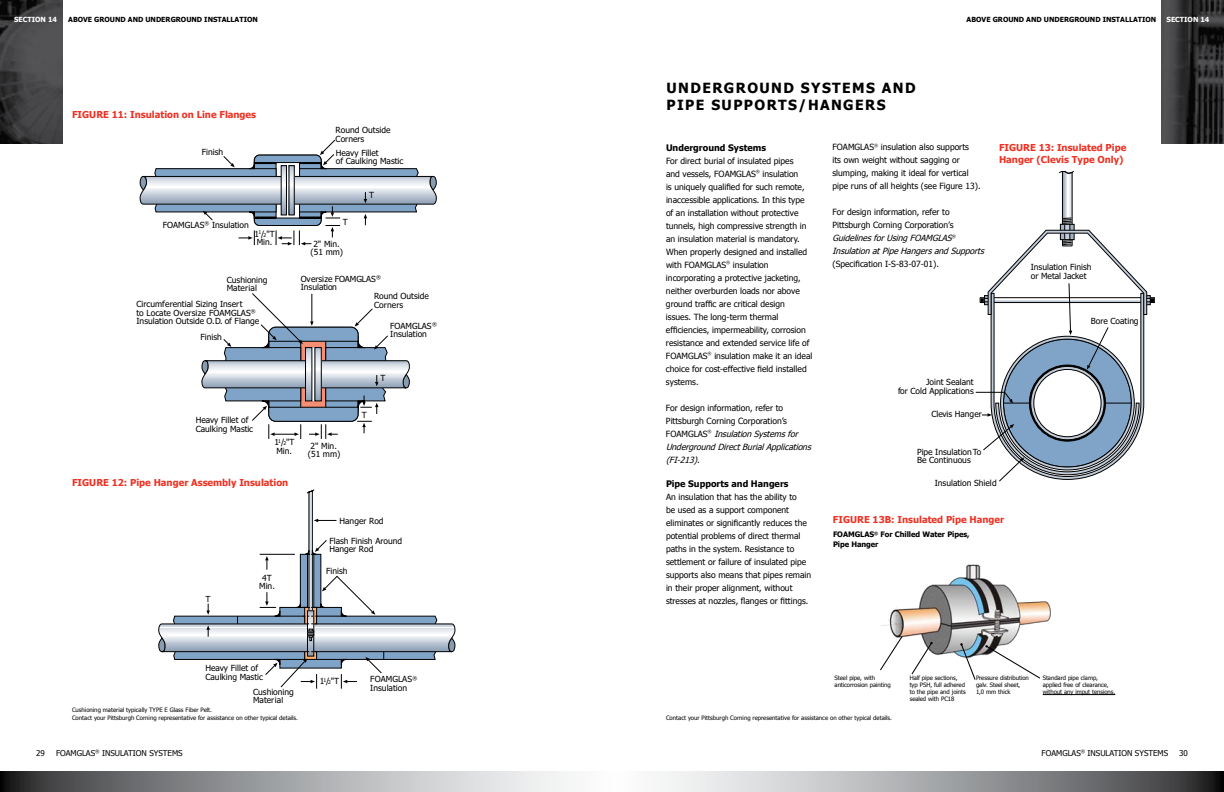
<style>
.page{position:relative;width:1224px;height:792px;background:#fff}
.page>*{position:absolute;margin:0;border:0;box-sizing:border-box;transform-origin:0 0}
.t1{font:700 14px/16.8px "Tahoma";letter-spacing:.1em;color:#000}
.t2{font:700 9.5px/11.4px "Tahoma";color:#ee3224}
.t3{font:700 9px "Tahoma";color:#000}
.t4{font:8.5px/13px "Tahoma";color:#000}
.t5{font:italic 8.5px/13px "Tahoma";color:#000}
.t6{font:8.4px/8.4px "Tahoma";color:#000}
.t7{font:8.4px "Helvetica";color:#000}
.t8{font:8px "Tahoma";color:#000}
.t9{font:700 7.5px/10px "Tahoma";letter-spacing:-.01em;color:#000}
.t10{font:700 7px "Tahoma";color:#000}
.t11{font:700 7px "Tahoma";color:#fff}
.t12{font:6px/7px "Tahoma";letter-spacing:-.01em;color:#000}
.s1{font-size:5.2px}
.s2{font-family:"Helvetica"}
.s3{font-style:italic}
.s4{font-style:normal}
</style>
<div class="page">
<svg style="left:0;top:771px;width:569px;height:21px;background:#9b9c9e"></svg>
<img style="left:0;top:0;width:63px;height:144px">
<svg style="left:661px;top:771px;width:563px;height:21px;background:#9b9c9e"></svg>
<img style="left:1162px;top:0;width:62px;height:144px">
<div style="left:980px;top:297px;width:175px;height:6px;border:1px solid #000"></div>
<svg style="left:975px;top:171px;width:179px;height:311px"></svg>
<hr style="left:1004px;top:403px;width:127px;height:1px;background:#000">
<svg style="left:1031px;top:366px;width:73px;height:74px"></svg>
<div style="left:1031px;top:366px;width:73px;height:74px;border:1px solid #000;border-radius:50%"></div>
<div style="left:1034px;top:369px;width:67px;height:68px;background:#fff;border-radius:50%"></div>
<div style="left:1034px;top:369px;width:67px;height:68px;border:1px solid #000;border-radius:50%"></div>
<svg style="left:159px;top:490px;width:296px;height:199px"></svg>
<svg style="left:201px;top:293px;width:209px;height:146px"></svg>
<svg style="left:140px;top:139px;width:297px;height:106px"></svg>
<img style="left:881px;top:563px;width:170px;height:132px">
<div style="left:835px;top:675px;width:64px;height:21px;background:#fff"></div>
<div style="left:910px;top:675px;width:58px;height:38px;background:#fff"></div>
<div style="left:976px;top:675px;width:59px;height:38px;background:#fff"></div>
<div style="left:1043px;top:675px;width:73px;height:38px;background:#fff"></div>
<hr style="left:1043px;top:694px;width:72px;height:1px;background:#000">
<svg style="left:880px;top:636px;width:23px;height:35px"></svg>
<svg style="left:911px;top:642px;width:22px;height:33px"></svg>
<svg style="left:960px;top:643px;width:16px;height:37px"></svg>
<svg style="left:985px;top:645px;width:56px;height:34px"></svg>
<p class="t11" style="left:14px;top:15px;width:44px">SECTION 14</p>
<p class="t10" style="left:68px;top:15px;width:191px">ABOVE GROUND AND UNDERGROUND INSTALLATION</p>
<p class="t2" style="left:72px;top:108px;width:186px">FIGURE 11: Insulation on Line Flanges</p>
<p class="t6" style="left:202px;top:148px;width:23px">Finish</p>
<p class="t6" style="left:163px;top:220px;width:88px">FOAMGLAS<sup>®</sup> Insulation</p>
<p class="t6" style="left:255px;top:229px;width:22px">1<sup>1</sup>/<span class="s1">2</span>"T<br>Min.</p>
<p class="t6" style="left:227px;top:275px;width:42px">Cushioning<br>Material</p>
<p class="t6" style="left:136px;top:300px;width:124px">Circumferential Sizing Insert<br>to Locate Oversize FOAMGLAS<sup>®<br></sup>Insulation Outside O.D. of Flange</p>
<p class="t6" style="left:200px;top:333px;width:23px">Finish</p>
<p class="t6" style="left:196px;top:416px;width:59px">Heavy Fillet of<br>Caulking Mastic</p>
<p class="t6" style="left:336px;top:126px;width:56px">Round Outside<br>Corners</p>
<p class="t6" style="left:336px;top:148px;width:69px">Heavy Fillet<br>of Caulking Mastic</p>
<p class="t6" style="left:343px;top:218px;width:6px">T</p>
<p class="t6" style="left:311px;top:239px;width:34px;text-align:center">2" Min. (51 mm)</p>
<p class="t6" style="left:369px;top:191px;width:6px">T</p>
<p class="t6" style="left:301px;top:274px;width:82px">Oversize FOAMGLAS<sup>®<br></sup>Insulation</p>
<p class="t6" style="left:374px;top:292px;width:56px">Round Outside<br>Corners</p>
<p class="t6" style="left:390px;top:321px;width:48px">FOAMGLAS<sup>®<br></sup>Insulation</p>
<p class="t6" style="left:362px;top:410px;width:6px">T</p>
<p class="t6" style="left:380px;top:374px;width:6px">T</p>
<p class="t6" style="left:274px;top:438px;width:22px">1<sup>1</sup>/<span class="s1">2</span>"T<br>Min.</p>
<p class="t6" style="left:308px;top:441px;width:34px;text-align:center">2" Min. (51 mm)</p>
<p class="t2" style="left:72px;top:476px;width:218px">FIGURE 12: Pipe Hanger Assembly Insulation</p>
<p class="t7" style="left:206px;top:594px;width:7px">T</p>
<p class="t6" style="left:259px;top:573px;width:17px;text-align:center">4T<br>Min.</p>
<p class="t6" style="left:339px;top:516px;width:46px">Hanger Rod</p>
<p class="t6" style="left:329px;top:536px;width:74px">Flash Finish Around<br>Hanger Rod</p>
<p class="t6" style="left:326px;top:566px;width:23px">Finish</p>
<p class="t8" style="left:36px;top:748px;width:10px">29</p>
<p class="t6" style="left:205px;top:664px;width:59px">Heavy Fillet of<br>Caulking Mastic</p>
<p class="t6" style="left:253px;top:687px;width:42px">Cushioning<br>Materia<span class="s2">l</span></p>
<p class="t12" style="left:72px;top:706px;width:228px;line-height:8px">Cushioning material typically TYPE E Glass Fiber Pelt.<br>Contact your Pittsburgh Corning representative for assistance on other typical details.</p>
<p class="t8" style="left:56px;top:748px;width:128px">FOAMGLAS<sup>®</sup> INSULATION SYSTEMS</p>
<p class="t6" style="left:320px;top:677px;width:21px">1<sup>1</sup>/<span class="s1">2</span>"T</p>
<p class="t6" style="left:370px;top:675px;width:49px">FOAMGLAS<sup>®<br></sup>Insulation</p>
<p class="t10" style="left:967px;top:15px;width:191px">ABOVE GROUND AND UNDERGROUND INSTALLATION</p>
<p class="t11" style="left:1167px;top:15px;width:44px">SECTION 14</p>
<h1 class="t1" style="left:666px;top:79px;width:251px">UNDERGROUND SYSTEMS AND<br>PIPE SUPPORTS/HANGERS</h1>
<p class="t3" style="left:666px;top:142px;width:102px">Underground Systems</p>
<p class="t4" style="left:666px;top:154px;width:148px">For direct burial of insulated pipes<br>and vessels, FOAMGLAS<sup>®</sup> insulation<br>is uniquely qualified for such remote, inaccessible applications. In this type of an installation without protective tunnels, high compressive strength in an insulation material is mandatory.<br>When properly designed and installed with FOAMGLAS<sup>®</sup> insulation incorporating a protective jacketing, neither overburden loads nor above ground traffic are critical design<br>issues. The long-term thermal efficiencies, impermeability, corrosion resistance and extended service life of FOAMGLAS<sup>®</sup> insulation make it an ideal choice for cost-effective field installed systems.</p>
<p class="t4" style="left:666px;top:401px;width:149px">For design information, refer to<br>Pittsburgh Corning Corporation’s<br>F O A M G L A S <sup>®</sup> <span class="s3">InsulationSystemsfor<br>UndergroundDirectBurialApplications (FI-213).</span></p>
<p class="t3" style="left:666px;top:478px;width:124px">Pipe Supports and Hangers</p>
<p class="t4" style="left:666px;top:490px;width:147px">An insulation that has the ability to<br>be used as a support component eliminates or significantly reduces the potential problems of direct thermal paths in the system. Resistance to settlement or failure of insulated pipe supports also means that pipes remain in their proper alignment, without stresses at nozzles, flanges or fittings.</p>
<p class="t4" style="left:832px;top:141px;width:150px">FOAMGLAS<sup>®</sup> insulation also supports<br>its own weight without sagging or slumping, making it ideal for vertical pipe runs of all heights (see Figure 13).</p>
<p class="t5" style="left:832px;top:206px;width:156px"><span class="s4">For design information, refer to Pittsburgh Corning Corporation’s </span>GuidelinesforUsingFOAMGLAS<sup>® </sup>InsulationatPipeHangersandSupports</p>
<p class="t4" style="left:832px;top:258px;width:108px">(Specification I-S-83-07-01).</p>
<p class="t2" style="left:999px;top:142px;width:129px">FIGURE 13: Insulated Pipe<br>Hanger (Clevis Type Only)</p>
<p class="t6" style="left:1031px;top:263px;width:62px">Insulation Finish or Metal Jacket</p>
<p class="t6" style="left:1091px;top:317px;width:49px">Bore Coating</p>
<p class="t6" style="left:898px;top:378px;width:77px;text-align:right">Joint Sealant<br>for Cold Applications</p>
<p class="t6" style="left:931px;top:409px;width:52px">Clevis Hanger</p>
<p class="t6" style="left:917px;top:447px;width:66px">Pipe Insulation To<br>Be Continuous</p>
<p class="t6" style="left:935px;top:479px;width:63px">Insulation Shield</p>
<p class="t2" style="left:833px;top:514px;width:173px">FIGURE 13B: Insulated Pipe Hanger</p>
<p class="t9" style="left:833px;top:529px;width:138px">FOAMGLAS<sup>®</sup> For Chilled Water Pipes,<br>Pipe Hanger</p>
<p class="t12" style="left:835px;top:674px;width:58px">Steel pipe, with anticorrosion painting</p>
<p class="t12" style="left:910px;top:674px;width:58px">Half pipe sections, typ PSH, full adhered to the pipe and joints sealed with PC18</p>
<p class="t12" style="left:976px;top:674px;width:54px">Pressure distribution galv. Steel sheet,<br>1,0 mm thick</p>
<p class="t12" style="left:1043px;top:674px;width:74px">Standard pipe clamp, applied free of clearance, without any imput tensions.</p>
<p class="t12" style="left:666px;top:714px;width:228px">Contact your Pittsburgh Corning representative for assistance on other typical details.</p>
<p class="t8" style="left:1042px;top:748px;width:128px">FOAMGLAS<sup>®</sup> INSULATION SYSTEMS</p>
<p class="t8" style="left:1179px;top:748px;width:10px">30</p>
</div>
